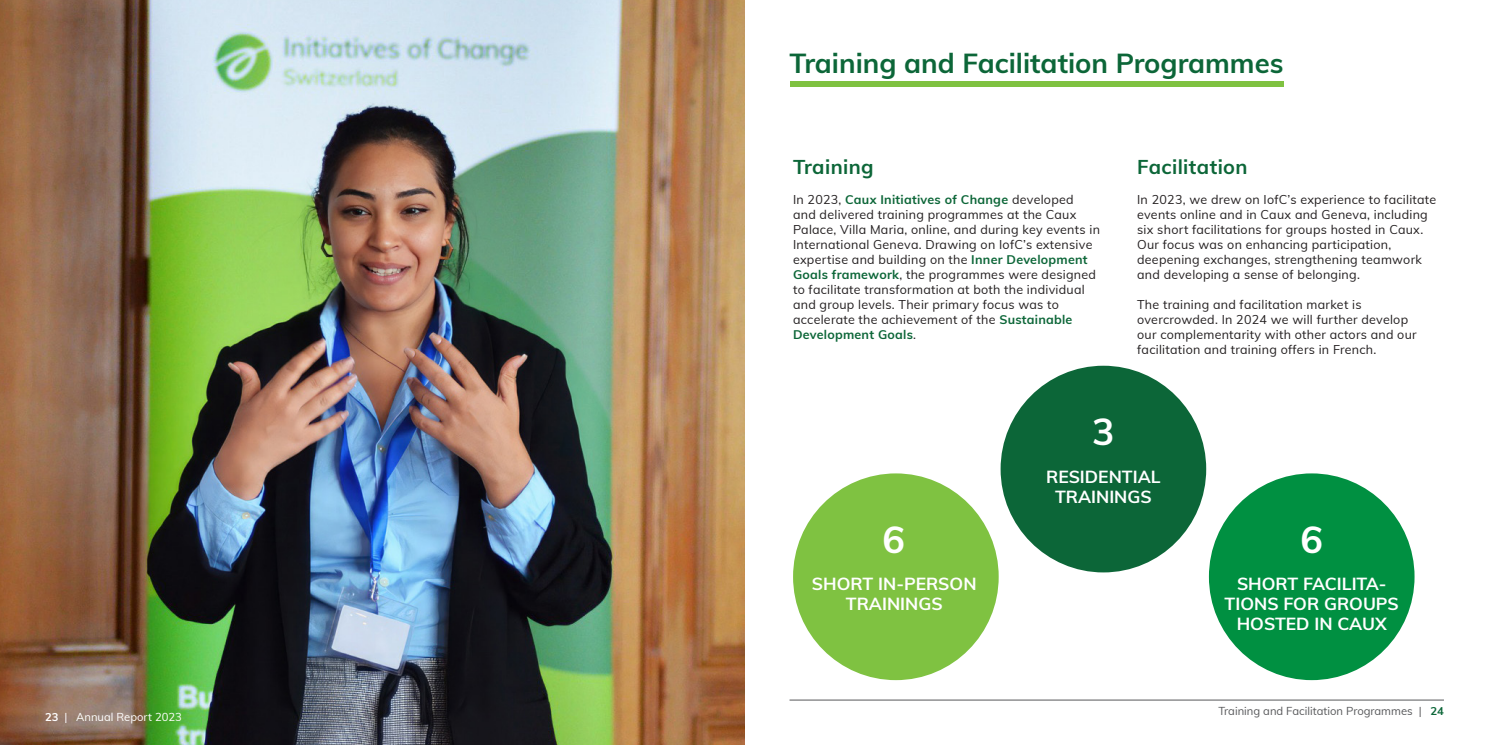
<style>
.page{position:relative;width:1489px;height:745px;background:#fff}
.page>*{position:absolute;margin:0;border:0;box-sizing:border-box;transform-origin:0 0}
.t1{font:700 37.5px "Mulish";color:#fff}
.Big_Headline_Dark{font:700 27.5px "Mulish";color:#0c6638}
.Intro_Text_White{font:700 20px "Mulish";letter-spacing:.02em;color:#0c6638}
.t2{font:700 17.5px/20px "Mulish";color:#fff;text-align:center}
.Intro_Text_White-2{font:12.5px/15px "Mulish";letter-spacing:.02em;color:#231f20}
.t3{font:11.25px "Mulish";color:#57585a}
.t4{font:11.25px "Mulish";color:#fff}
.s1{font-weight:700}
.s2{font-weight:700;color:#0c6638}
</style>
<div class="page">
<img style="left:0;top:0;width:744px;height:744px">
<div style="left:789px;top:81px;width:494px;height:6px;background:#7fc241"></div>
<div style="left:1000px;top:365px;width:206px;height:207px;background:#0c6638;border-radius:50%"></div>
<div style="left:793px;top:473px;width:205px;height:206px;background:#7fc241;border-radius:50%"></div>
<div style="left:1208px;top:473px;width:206px;height:206px;background:#009041;border-radius:50%"></div>
<hr style="left:789px;top:699px;width:654px;height:1px;background:#57585a">
<p class="t4" style="left:45px;top:708px;width:138px"><span class="s1">23</span> | Annual Report 2023</p>
<p class="Big_Headline_Dark" style="left:789px;top:43px;width:495px">Training and Facilitation Programmes</p>
<p class="Intro_Text_White" style="left:793px;top:152px;width:82px">Training</p>
<p class="Intro_Text_White-2" style="left:793px;top:191px;width:308px">In 2023, <span class="s2">Caux Initiatives of Change</span> developed<br>and delivered training programmes at the Caux Palace, Villa Maria, online, and during key events in International Geneva. Drawing on IofC’s extensive expertise and building on the <span class="s2">Inner Development Goals framework</span>, the programmes were designed to facilitate transformation at both the individual and group levels. Their primary focus was to accelerate the achievement of the <span class="s2">Sustainable Development Goals</span>.</p>
<p class="t1" style="left:1091px;top:404px;width:24px">3</p>
<p class="Intro_Text_White" style="left:1137px;top:152px;width:112px">Facilitation</p>
<p class="Intro_Text_White-2" style="left:1137px;top:191px;width:301px">In 2023, we drew on IofC’s experience to facilitate events online and in Caux and Geneva, including six short facilitations for groups hosted in Caux.<br>Our focus was on enhancing participation, deepening exchanges, strengthening teamwork and developing a sense of belonging.</p>
<p class="Intro_Text_White-2" style="left:1137px;top:296px;width:281px">The training and facilitation market is overcrowded. In 2024 we will further develop our complementarity with other actors and our facilitation and training offers in French.</p>
<p class="t2" style="left:1046px;top:465px;width:116px">RESIDENTIAL<br>TRAININGS</p>
<p class="t1" style="left:882px;top:512px;width:24px">6</p>
<p class="t1" style="left:1300px;top:512px;width:24px">6</p>
<p class="t2" style="left:812px;top:572px;width:166px">SHORT IN-PERSON<br>TRAININGS</p>
<p class="t2" style="left:1224px;top:572px;width:176px">SHORT FACILITA-<br>TIONS FOR GROUPS<br>HOSTED IN CAUX</p>
<p class="t3" style="left:1218px;top:702px;width:227px">Training and Facilitation Programmes | <span class="s2">24</span></p>
</div>
